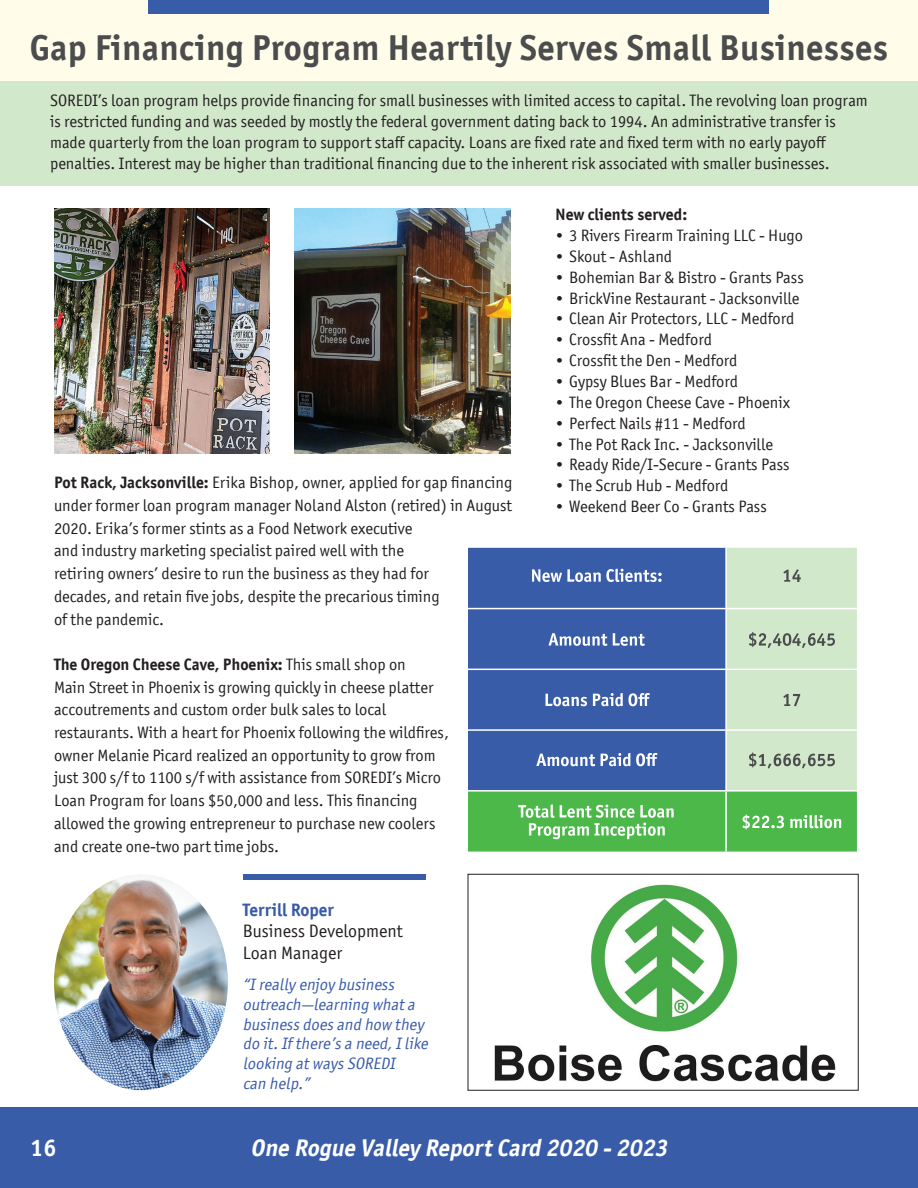
<style>
.page{position:relative;width:918px;height:1188px;background:#fff}
.page>*{position:absolute;margin:0;border:0;box-sizing:border-box;transform-origin:0 0}
.t1{font:700 36px "Officina Sans ITC Pro";letter-spacing:.01em;color:#4b4c4d}
.t2{font:italic 700 24px "Officina Sans ITC Pro";color:#fff}
.t3{font:700 24px "Officina Sans ITC Pro";color:#fff}
.t4{font:18px "Officina Sans ITC Pro";color:#231f20}
.t5{font:700 18px "Officina Sans ITC Pro";color:#395ca8}
.Body{font:16.5px/22.6px "Officina Sans ITC Pro";color:#231f20}
.t6{font:italic 16.5px/19.8px "Officina Sans ITC Pro";color:#395ca8}
.Body-2{font:700 16.5px "Officina Sans ITC Pro";color:#231f20}
.s1{font-weight:700}
</style>
<div class="page">
<div style="left:0;top:81px;width:918px;height:105px;background:#d2e8cb"></div>
<div style="left:0;top:1107px;width:918px;height:81px;background:#395ca8"></div>
<img style="left:295px;top:208px;width:215px;height:246px">
<img style="left:54px;top:208px;width:216px;height:246px">
<div style="left:0;top:0;width:918px;height:81px;background:#fffde9"></div>
<div style="left:148px;top:0;width:622px;height:14px;background:#395ca8"></div>
<img style="left:54px;top:875px;width:174px;height:215px">
<img style="left:494px;top:884px;width:342px;height:198px">
<div style="left:468px;top:874px;width:390px;height:216px;border:1px solid #231f20"></div>
<div style="left:243px;top:874px;width:183px;height:6px;background:#395ca8"></div>
<svg style="left:468px;top:548px;width:389px;height:304px;background:#6e99a4"></svg>
<p class="t1" style="left:30px;top:25px;width:860px">Gap Financing Program Heartily Serves Small Businesses</p>
<p class="Body" style="left:50px;top:89px;width:819px;line-height:21px">SOREDI’s loan program helps provide financing for small businesses with limited access to capital. The revolving loan program is restricted funding and was seeded by mostly the federal government dating back to 1994. An administrative transfer is made quarterly from the loan program to support staff capacity. Loans are fixed rate and fixed term with no early payoff penalties. Interest may be higher than traditional financing due to the inherent risk associated with smaller businesses.</p>
<p class="Body" style="left:54px;top:471px;width:460px;text-align:justify"><span class="s1">Pot Rack, Jacksonville:</span> Erika Bishop, owner, applied for gap financing under former loan program manager Noland Alston (retired) in August 2020. Erika’s former stints as a Food Network executive</p>
<p class="Body" style="left:54px;top:539px;width:387px">and industry marketing specialist paired well with the retiring owners’ desire to run the business as they had for decades, and retain five jobs, despite the precarious timing of the pandemic.</p>
<p class="Body" style="left:54px;top:653px;width:396px"><span class="s1">The Oregon Cheese Cave, Phoenix:</span> This small shop on<br>Main Street in Phoenix is growing quickly in cheese platter accoutrements and custom order bulk sales to local restaurants. With a heart for Phoenix following the wildfires, owner Melanie Picard realized an opportunity to grow from just 300 s/f to 1100 s/f with assistance from SOREDI’s Micro Loan Program for loans $50,000 and less. This financing allowed the growing entrepreneur to purchase new coolers and create one-two part time jobs.</p>
<p class="t5" style="left:243px;top:898px;width:92px">Terrill Roper</p>
<p class="t4" style="left:243px;top:920px;width:162px">Business Development</p>
<p class="t4" style="left:243px;top:942px;width:101px">Loan Manager</p>
<p class="t6" style="left:243px;top:975px;width:190px">“Ireally enjoy business outreach—learning whata business does and how they do it.If there’s a need,Ilike looking atways SOREDI</p>
<p class="t6" style="left:243px;top:1074px;width:72px">can help.”</p>
<p class="Body-2" style="left:556px;top:204px;width:133px">New clients served:</p>
<p class="Body" style="left:556px;top:224px;width:249px">• 3 Rivers Firearm Training LLC - Hugo</p>
<p class="Body" style="left:556px;top:245px;width:118px">• Skout - Ashland</p>
<p class="Body" style="left:556px;top:266px;width:250px">• Bohemian Bar &amp; Bistro - Grants Pass</p>
<p class="Body" style="left:556px;top:287px;width:245px">• BrickVine Restaurant - Jacksonville</p>
<p class="Body" style="left:556px;top:307px;width:240px">• Clean Air Protectors, LLC - Medford</p>
<p class="Body" style="left:556px;top:328px;width:158px">• Crossfit Ana - Medford</p>
<p class="Body" style="left:556px;top:349px;width:183px">• Crossfit the Den - Medford</p>
<p class="Body" style="left:556px;top:370px;width:184px">• Gypsy Blues Bar - Medford</p>
<p class="Body" style="left:556px;top:391px;width:236px">• The Oregon Cheese Cave - Phoenix</p>
<p class="Body" style="left:556px;top:412px;width:192px">• Perfect Nails #11 - Medford</p>
<p class="Body" style="left:556px;top:433px;width:219px">• The Pot Rack Inc. - Jacksonville</p>
<p class="Body" style="left:556px;top:453px;width:235px">• Ready Ride/I-Secure - Grants Pass</p>
<p class="Body" style="left:556px;top:474px;width:174px">• The Scrub Hub - Medford</p>
<p class="Body" style="left:556px;top:495px;width:213px">• Weekend Beer Co - Grants Pass</p>
<p class="t3" style="left:31px;top:1133px;width:27px">16</p>
<p class="t2" style="left:251px;top:1133px;width:424px">One Rogue Valley ReportCard 2020 -2023</p>
</div>
